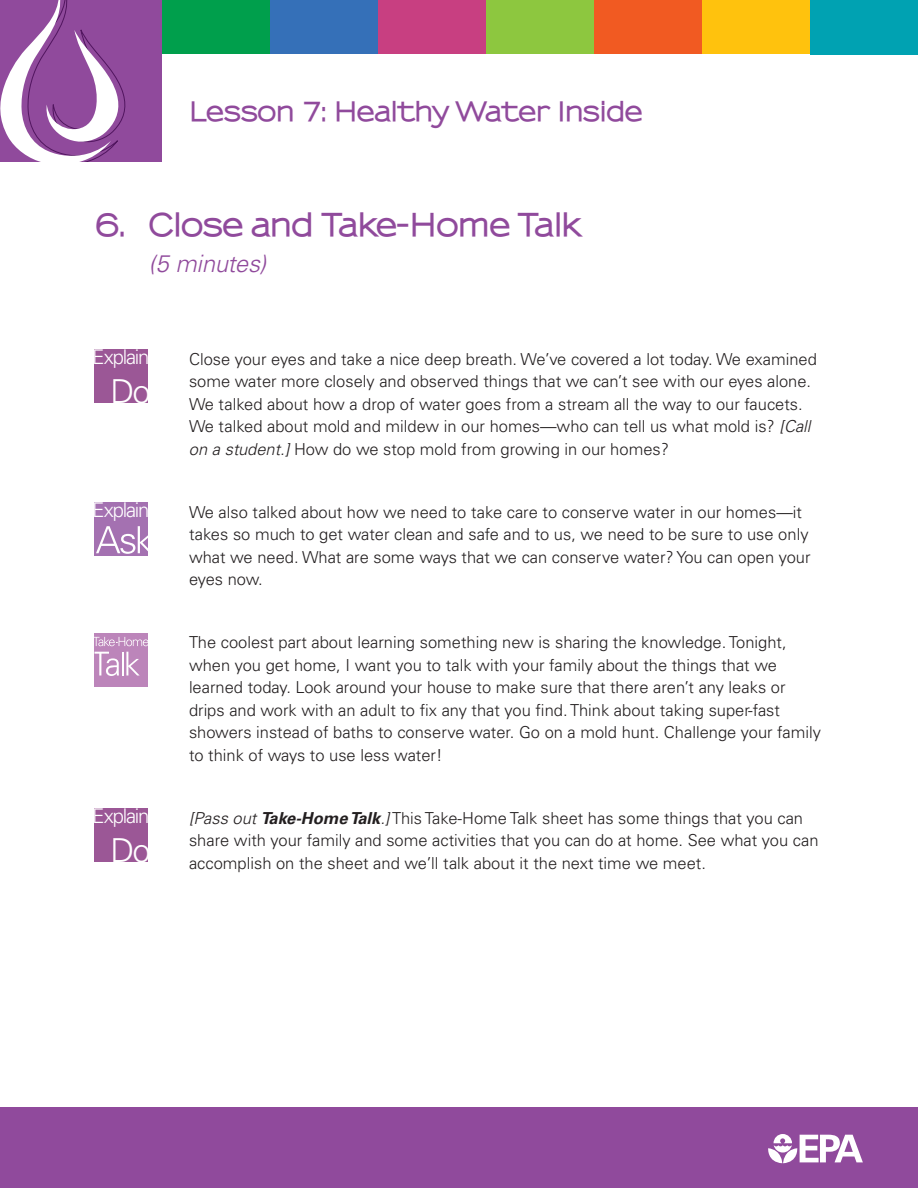
<style>
.page{position:relative;width:918px;height:1188px;background:#fff}
.page>*{position:absolute;margin:0;border:0;box-sizing:border-box;transform-origin:0 0}
.t1{font:300 33px "Univers LT Std";color:#fff}
.t2{font:800 30px "Sansumi";letter-spacing:-.015em;color:#904a9c}
.t3{font:800 25.5px "Sansumi";letter-spacing:-.01em;color:#904a9c}
.t4{font:italic 300 24px "Univers LT Std";letter-spacing:-.01em;color:#904a9c}
.t5{font:300 20.25px "Univers LT Std";letter-spacing:-.06em;color:#fff}
.t6{font:300 16.5px/22.5px "Univers LT Std";color:#231f20}
.s1{font-style:italic}
.s2{font-weight:700;font-style:italic}
</style>
<div class="page">
<div style="left:0;top:1107px;width:918px;height:81px;background:#904a9c"></div>
<div style="left:0;top:0;width:162px;height:162px;background:#904a9c"></div>
<svg style="left:0;top:0;width:125px;height:162px"></svg>
<div style="left:702px;top:0;width:108px;height:54px;background:#ffc20d"></div>
<div style="left:594px;top:0;width:108px;height:54px;background:#f15a22"></div>
<div style="left:486px;top:0;width:108px;height:54px;background:#8dc73f"></div>
<div style="left:378px;top:0;width:108px;height:54px;background:#c83f81"></div>
<div style="left:810px;top:0;width:108px;height:54px;background:#00a2b2"></div>
<div style="left:270px;top:0;width:108px;height:54px;background:#3570b8"></div>
<div style="left:162px;top:0;width:108px;height:54px;background:#009f4c"></div>
<div style="left:94px;top:350px;width:54px;height:54px;background:#9b5796"></div>
<div style="left:94px;top:502px;width:54px;height:54px;background:#a471b1"></div>
<svg style="left:96px;top:526px;width:52px;height:28px"></svg>
<div style="left:94px;top:633px;width:54px;height:54px;background:#bc85ba"></div>
<svg style="left:94px;top:652px;width:25px;height:24px"></svg>
<hr style="left:122px;top:652px;width:2px;height:24px;background:#fff">
<svg style="left:126px;top:652px;width:14px;height:24px"></svg>
<svg style="left:94px;top:637px;width:54px;height:9px"></svg>
<div style="left:94px;top:808px;width:54px;height:54px;background:#9b5796"></div>
<svg style="left:768px;top:1134px;width:95px;height:29px"></svg>
<h2 class="t3" style="left:189px;top:96px;width:455px">Lesson 7: Healthy Water Inside</h2>
<h1 class="t2" style="left:94px;top:207px;width:487px">6. Close and Take-Home Talk</h1>
<p class="t4" style="left:148px;top:249px;width:119px">(5 minutes)</p>
<p class="t5" style="left:92px;top:345px;width:59px">Explain</p>
<p class="t6" style="left:189px;top:347px;width:629px">Close your eyes and take a nice deep breath. We’ve covered a lot today. We examined some water more closely and observed things that we can’t see with our eyes alone.<br>We talked about how a drop of water goes from a stream all the way to our faucets.<br>We talked about mold and mildew in our homes—who can tell us what mold is? <span class="s1">[Call on a student.]</span> How do we stop mold from growing in our homes?</p>
<p class="t1" style="left:111px;top:372px;width:42px">Do</p>
<p class="t5" style="left:92px;top:498px;width:59px">Explain</p>
<p class="t6" style="left:189px;top:500px;width:623px">We also talked about how we need to take care to conserve water in our homes—it takes so much to get water clean and safe and to us, we need to be sure to use only what we need. What are some ways that we can conserve water? You can open your eyes now.</p>
<p class="t6" style="left:189px;top:631px;width:633px">The coolest part about learning something new is sharing the knowledge. Tonight, when you get home, I want you to talk with your family about the things that we learned today. Look around your house to make sure that there aren’t any leaks or drips and work with an adult to fix any that you find. Think about taking super-fast showers instead of baths to conserve water. Go on a mold hunt. Challenge your family to think of ways to use less water!</p>
<p class="t5" style="left:92px;top:804px;width:59px">Explain</p>
<p class="t6" style="left:189px;top:806px;width:631px"><span class="s1">[Pass out</span> <span class="s2">Take-Home Talk</span><span class="s1">.]</span> This Take-Home Talk sheet has some things that you can share with your family and some activities that you can do at home. See what you can accomplish on the sheet and we’ll talk about it the next time we meet.</p>
<p class="t1" style="left:111px;top:831px;width:42px">Do</p>
</div>
